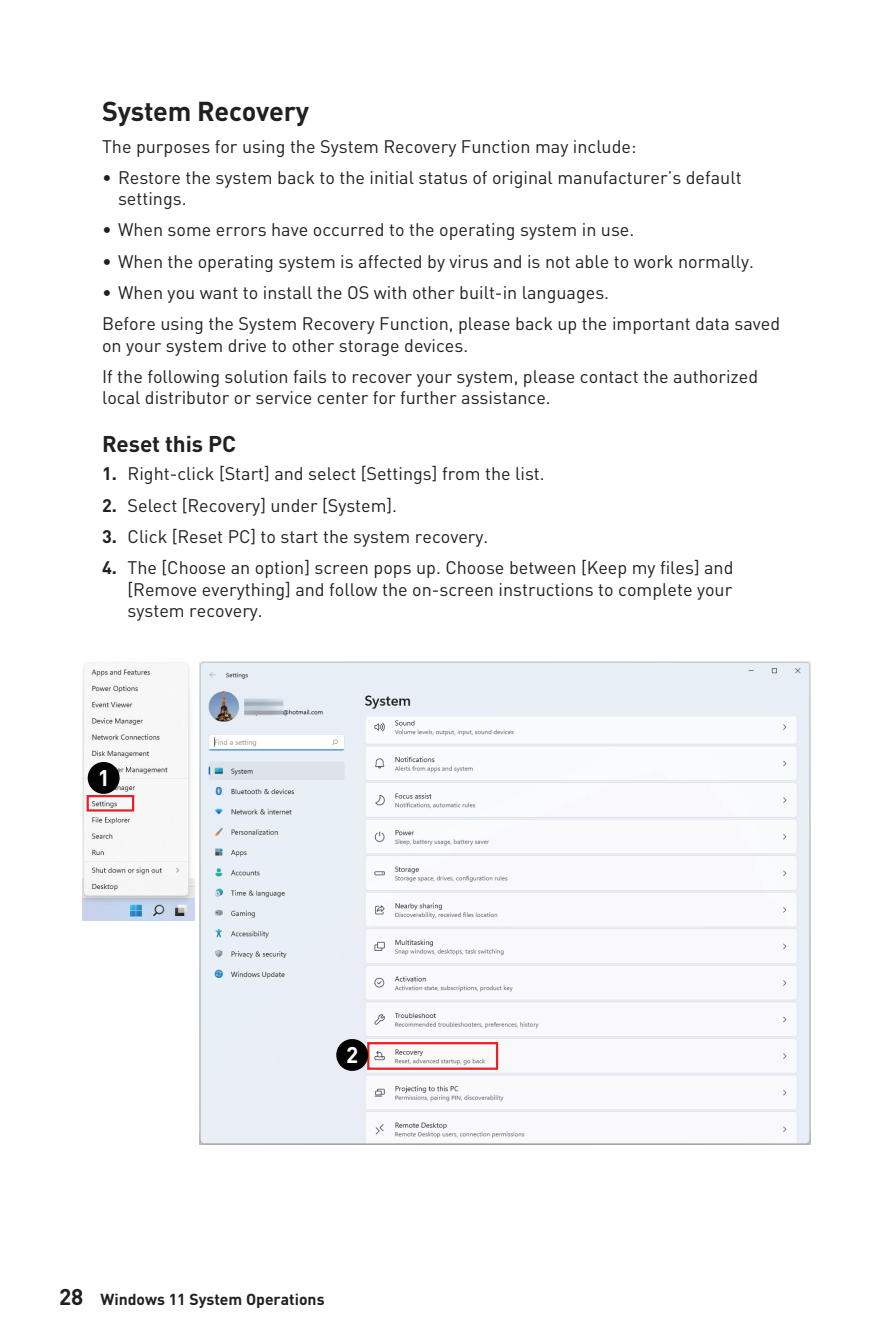
<style>
.page{position:relative;width:893px;height:1340px;background:#fff}
.page>*{position:absolute;margin:0;border:0;box-sizing:border-box;transform-origin:0 0}
.t1{font:700 27px "MSI Din Pro Noto CJK";letter-spacing:-.01em;color:#231f20}
.t2{font:700 22.5px "MSI Din Pro Noto CJK";letter-spacing:-.005em;color:#231f20}
.t3{font:700 22.5px "MSI Din Pro Noto CJK";color:#fff}
.t4{font:18px/31.3px "MSI Din Pro Noto CJK";color:#231f20}
.t5{font:700 15.75px "MSI Din Pro Noto CJK";color:#231f20}
.s1{font-weight:700}
.s2{font-size:22.5px}
</style>
<div class="page">
<img style="left:83px;top:662px;width:112px;height:259px">
<div style="left:85px;top:794px;width:50px;height:18px;border:4px solid #fff"></div>
<div style="left:87px;top:795px;width:47px;height:16px;border:2px solid #ee1d23"></div>
<div style="left:89px;top:763px;width:29px;height:29px;background:#030303;border-radius:50%"></div>
<div style="left:88px;top:762px;width:32px;height:32px;border:3px solid #030303;border-radius:50%"></div>
<img style="left:200px;top:661px;width:610px;height:483px">
<div style="left:366px;top:1040px;width:133px;height:30px;border:4px solid #fff"></div>
<div style="left:367px;top:1042px;width:131px;height:27px;border:2px solid #ee1d23"></div>
<div style="left:338px;top:1040px;width:29px;height:29px;background:#030303;border-radius:50%"></div>
<div style="left:336px;top:1039px;width:32px;height:31px;border:3px solid #030303;border-radius:50%"></div>
<h1 class="t1" style="left:102px;top:96px;width:209px">System Recovery</h1>
<p class="t4" style="left:102px;top:131px;width:641px">The purposes for using the System Recovery Function may include:<br><span class="s1">∙</span> Restore the system back to the initial status of original manufacturer’s default</p>
<p class="t4" style="left:102px;top:183px;width:680px;text-indent:16px">settings.<br><span class="s1">∙</span> When some errors have occurred to the operating system in use.<br><span class="s1">∙</span> When the operating system is affected by virus and is not able to work normally.<br><span class="s1">∙</span> When you want to install the OS with other built-in languages.<br>Before using the System Recovery Function, please back up the important data saved</p>
<p class="t4" style="left:102px;top:330px;width:658px">on your system drive to other storage devices.<br>If the following solution fails to recover your system, please contact the authorized</p>
<p class="t4" style="left:102px;top:382px;width:450px">local distributor or service center for further assistance.</p>
<p class="t2" style="left:102px;top:431px;width:136px">Reset this PC</p>
<p class="t4" style="left:102px;top:458px;width:444px"><span class="s1">1.</span> Right-click [Start] and select [Settings] from the list.</p>
<p class="t4" style="left:102px;top:490px;width:297px"><span class="s1">2.</span> Select [Recovery] under [System].</p>
<p class="t4" style="left:102px;top:521px;width:388px"><span class="s1">3.</span> Click [Reset PC] to start the system recovery.</p>
<p class="t4" style="left:128px;top:557px;width:607px;line-height:21.6px;text-align:justify;text-indent:-26px"><span class="s1">4.</span> The [Choose an option] screen pops up. Choose between [Keep my files] and [Remove everything] and follow the on-screen instructions to complete your system recovery.</p>
<p class="t3" style="left:98px;top:765px;width:14px">1</p>
<p class="t3" style="left:346px;top:1042px;width:14px">2</p>
<p class="t5" style="left:59px;top:1289px;width:267px"><span class="s2">28</span> Windows 11 System Operations</p>
</div>
